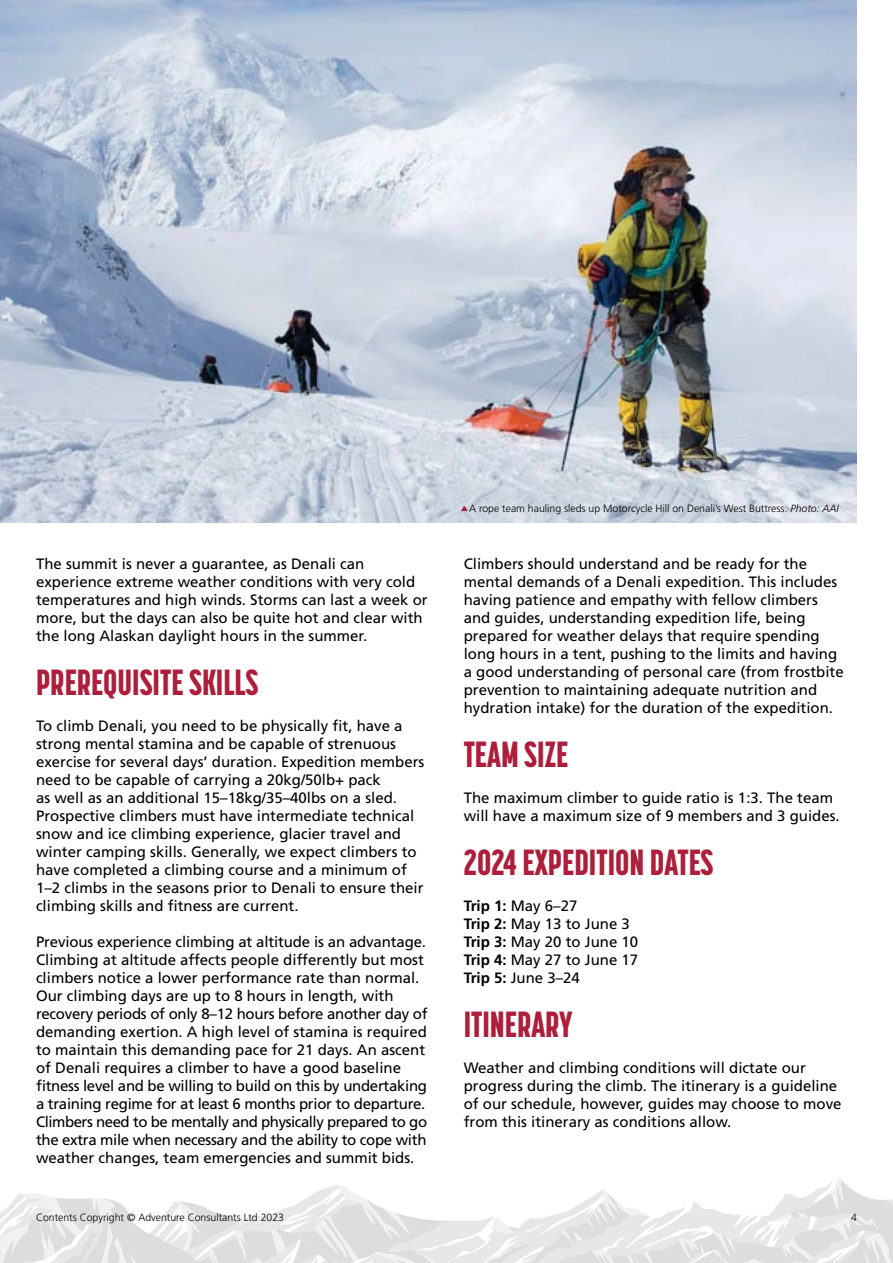
<style>
.page{position:relative;width:893px;height:1263px;background:#fff}
.page>*{position:absolute;margin:0;border:0;box-sizing:border-box;transform-origin:0 0}
.t1{font:800 36px "Korolev Compressed";color:#ad1e3b}
.t2{font:15px/18px "Frutiger LT Std";color:#000}
.t3{font:300 10.5px "Frutiger LT Std";color:#000}
.s1{font-style:italic}
.s2{font-weight:700}
</style>
<div class="page">
<svg style="left:0;top:1178px;width:893px;height:85px"></svg>
<img style="left:0;top:0;width:857px;height:522px">
<svg style="left:461px;top:505px;width:7px;height:6px"></svg>
<p class="t2" style="left:36px;top:555px;width:393px">The summit is never a guarantee, as Denali can experience extreme weather conditions with very cold temperatures and high winds. Storms can last a week or more, but the days can also be quite hot and clear with the long Alaskan daylight hours in the summer.</p>
<h1 class="t1" style="left:36px;top:662px;width:224px">PREREQUISITE SKILLS</h1>
<p class="t2" style="left:36px;top:717px;width:390px">To climb Denali, you need to be physically fit, have a strong mental stamina and be capable of strenuous exercise for several days’ duration. Expedition members need to be capable of carrying a 20kg/50lb+ pack<br>as well as an additional 15–18kg/35–40lbs on a sled.<br>Prospective climbers must have intermediate technical snow and ice climbing experience, glacier travel and winter camping skills. Generally, we expect climbers to have completed a climbing course and a minimum of 1–2 climbs in the seasons prior to Denali to ensure their climbing skills and fitness are current.</p>
<p class="t2" style="left:36px;top:933px;width:393px">Previous experience climbing at altitude is an advantage.<br>Climbing at altitude affects people differently but most climbers notice a lower performance rate than normal.<br>Our climbing days are up to 8 hours in length, with recovery periods of only 8–12 hours before another day of demanding exertion. A high level of stamina is required to maintain this demanding pace for 21 days. An ascent of Denali requires a climber to have a good baseline fitness level and be willing to build on this by undertaking a training regime for at least 6 months prior to departure.<br>Climbers need to be mentally and physically prepared to go the extra mile when necessary and the ability to cope with weather changes, team emergencies and summit bids.</p>
<p class="t3" style="left:469px;top:503px;width:371px">A rope team hauling sleds up Motorcycle Hill on Denali’s West Buttress. <span class="s1">Photo: AAI</span></p>
<p class="t2" style="left:464px;top:555px;width:382px">Climbers should understand and be ready for the mental demands of a Denali expedition. This includes having patience and empathy with fellow climbers and guides, understanding expedition life, being prepared for weather delays that require spending long hours in a tent, pushing to the limits and having a good understanding of personal care (from frostbite prevention to maintaining adequate nutrition and hydration intake) for the duration of the expedition.</p>
<h1 class="t1" style="left:464px;top:734px;width:106px">TEAM SIZE</h1>
<p class="t2" style="left:464px;top:789px;width:377px">The maximum climber to guide ratio is 1:3. The team will have a maximum size of 9 members and 3 guides.</p>
<h1 class="t1" style="left:464px;top:842px;width:251px">2024 EXPEDITION DATES</h1>
<p class="t2" style="left:464px;top:897px;width:176px"><span class="s2">Trip 1:</span> May 6–27<br><span class="s2">Trip 2:</span> May 13 to June 3<br><span class="s2">Trip 3:</span> May 20 to June 10<br><span class="s2">Trip 4:</span> May 27 to June 17<br><span class="s2">Trip 5:</span> June 3–24</p>
<h1 class="t1" style="left:464px;top:1004px;width:110px">ITINERARY</h1>
<p class="t2" style="left:464px;top:1059px;width:379px">Weather and climbing conditions will dictate our progress during the climb. The itinerary is a guideline of our schedule, however, guides may choose to move from this itinerary as conditions allow.</p>
<p class="t3" style="left:36px;top:1211px;width:250px">Contents Copyright © Adventure Consultants Ltd 2023</p>
<p class="t3" style="left:851px;top:1211px;width:7px">4</p>
</div>
